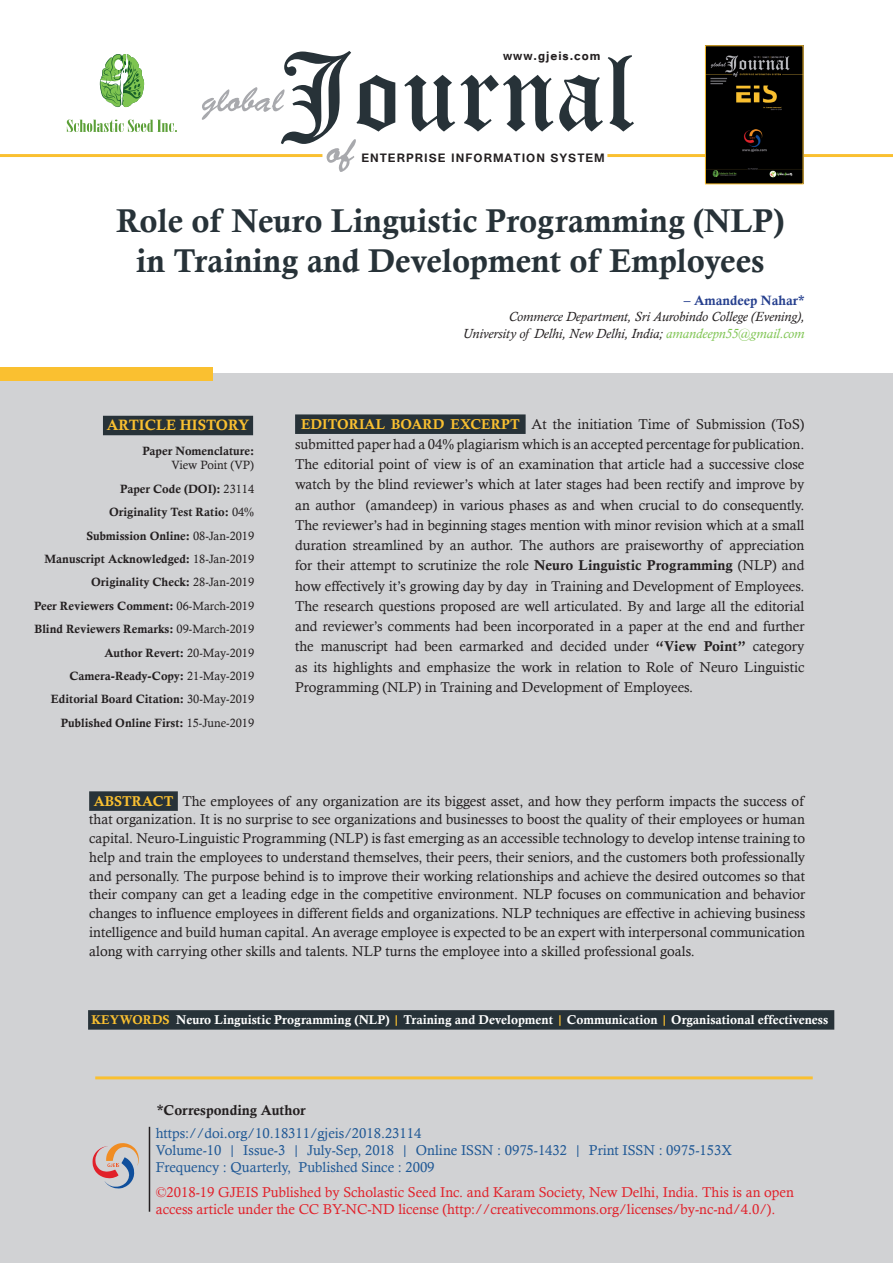
<style>
.page{position:relative;width:893px;height:1263px;background:#fff}
.page>*{position:absolute;margin:0;border:0;box-sizing:border-box;transform-origin:0 0}
.t1{font:33px/39.6px "Calis MT Bol";color:#273238;text-align:center}
.t2{font:700 15px "Tunga";letter-spacing:.065em;color:#231f20}
.Default{font:15px "Calis MT Bol";color:#fac030}
.Default-2{font:14.25px/20.2px "Calisto";color:#231f20;text-align:justify}
.Default-3{font:14.25px/17.1px "Calisto";color:#e1212a}
.Default-4{font:14.25px/17.1px "Calisto";color:#1f5895}
.Default-5{font:14.25px "Calis MT Bol";color:#fac030}
.Default-6{font:14.25px "Calis MT Bol";color:#231f20}
.t3{font:italic 13.5px/16.2px "Calisto";color:#231f20;text-align:right}
.Default-7{font:12.75px "Calis MT Bol";color:#fff}
.Default-8{font:12.75px "Calis MT Bol";color:#fac030}
.t4{font:12px/14.4px "Calis MT Bol";color:#231f20;text-align:right}
.s1{font-family:"Calis MT Bol";font-style:normal;color:#253f8e}
.s2{color:#7ec451}
.s3{font-family:"Calisto"}
.s4{font-family:"Calis MT Bol"}
.s5{color:#fac030}
</style>
<div class="page">
<div style="left:0;top:373px;width:893px;height:890px;background:#d1d2d4"></div>
<div style="left:0;top:367px;width:213px;height:13px;background:#fac030"></div>
<svg style="left:202px;top:51px;width:193px;height:121px"></svg>
<svg style="left:404px;top:55px;width:230px;height:77px"></svg>
<hr style="left:0;top:154px;width:322px;height:3px;background:#fac030">
<hr style="left:607px;top:154px;width:286px;height:3px;background:#fac030">
<svg style="left:100px;top:54px;width:44px;height:54px"></svg>
<svg style="left:67px;top:120px;width:110px;height:12px"></svg>
<img style="left:707px;top:47px;width:94px;height:135px">
<div style="left:705px;top:45px;width:98px;height:139px;border:1px solid #fac030"></div>
<div style="left:103px;top:416px;width:150px;height:19px;background:#273238"></div>
<div style="left:89px;top:791px;width:89px;height:20px;background:#273238"></div>
<div style="left:295px;top:414px;width:231px;height:20px;background:#273238"></div>
<hr style="left:95px;top:1076px;width:718px;height:3px;background:#fac030">
<div style="left:88px;top:1010px;width:746px;height:20px;background:#273238"></div>
<svg style="left:93px;top:1143px;width:46px;height:45px"></svg>
<hr style="left:149px;top:1127px;width:1px;height:85px;background:#231f20">
<p class="t2" style="left:503px;top:46px;width:99px">www.gjeis.com</p>
<p class="t2" style="left:361px;top:148px;width:245px">ENTERPRISE INFORMATION SYSTEM</p>
<p class="t1" style="left:116px;top:201px;width:669px">Role of Neuro Linguistic Programming (NLP) in Training and Development of Employees</p>
<p class="t3" style="left:463px;top:292px;width:343px"><span class="s1">– Amandeep Nahar*<br></span>Commerce Department, Sri Aurobindo College (Evening),<br>University of Delhi, New Delhi, India; <span class="s2">amandeepn55@gmail.com</span></p>
<p class="Default" style="left:107px;top:416px;width:23px">Article</p>
<p class="Default" style="left:180px;top:416px;width:23px">Histor</p>
<p class="Default" style="left:238px;top:416px;width:13px">y</p>
<p class="t4" style="left:142px;top:444px;width:113px">Paper Nomenclature:<br><span class="s3">View Point (VP)</span></p>
<p class="t4" style="left:120px;top:481px;width:135px">Paper Code (DOI): <span class="s3">23114</span></p>
<p class="t4" style="left:109px;top:505px;width:146px">Originality Test Ratio: <span class="s3">04%</span></p>
<p class="t4" style="left:86px;top:528px;width:169px">Submission Online: <span class="s3">08-Jan-2019</span></p>
<p class="t4" style="left:45px;top:552px;width:211px">Manuscript Acknowledged: <span class="s3">18-Jan-2019</span></p>
<p class="t4" style="left:91px;top:575px;width:164px">Originality Check: <span class="s3">28-Jan-2019</span></p>
<p class="t4" style="left:34px;top:598px;width:222px">Peer Reviewers Comment: <span class="s3">06-March-2019</span></p>
<p class="t4" style="left:34px;top:622px;width:221px">Blind Reviewers Remarks: <span class="s3">09-March-2019</span></p>
<p class="t4" style="left:104px;top:645px;width:151px">Author Revert: <span class="s3">20-May-2019</span></p>
<p class="t4" style="left:69px;top:669px;width:186px">Camera-Ready-Copy: <span class="s3">21-May-2019</span></p>
<p class="t4" style="left:51px;top:692px;width:205px">Editorial Board Citation: <span class="s3">30-May-2019</span></p>
<p class="t4" style="left:61px;top:715px;width:195px">Published Online First: <span class="s3">15-June-2019</span></p>
<p class="Default-2" style="left:295px;top:414px;width:511px;text-indent:236px">At the initiation Time of Submission (ToS) submitted paper had a 04% plagiarism which is an accepted percentage for publication.<br>The editorial point of view is of an examination that article had a successive close watch by the blind reviewer’s which at later stages had been rectify and improve by an author (amandeep) in various phases as and when crucial to do consequently.<br>The reviewer’s had in beginning stages mention with minor revision which at a small duration streamlined by an author. The authors are praiseworthy of appreciation for their attempt to scrutinize the role <span class="s4">Neuro Linguistic Programming</span> (NLP) and how effectively it’s growing day by day in Training and Development of Employees.<br>The research questions proposed are well articulated. By and large all the editorial and reviewer’s comments had been incorporated in a paper at the end and further the manuscript had been earmarked and decided under <span class="s4">“View Point”</span> category as its highlights and emphasize the work in relation to Role of Neuro Linguistic Programming (NLP) in Training and Development of Employees.</p>
<p class="Default-5" style="left:301px;top:416px;width:20px">Editorial</p>
<p class="Default-5" style="left:391px;top:416px;width:22px">Board</p>
<p class="Default-5" style="left:451px;top:416px;width:31px">Excerpt</p>
<p class="Default-2" style="left:89px;top:791px;width:717px;line-height:18.8px;text-indent:93px">The employees of any organization are its biggest asset, and how they perform impacts the success of that organization. It is no surprise to see organizations and businesses to boost the quality of their employees or human capital. Neuro-Linguistic Programming (NLP) is fast emerging as an accessible technology to develop intense training to help and train the employees to understand themselves, their peers, their seniors, and the customers both professionally and personally. The purpose behind is to improve their working relationships and achieve the desired outcomes so that their company can get a leading edge in the competitive environment. NLP focuses on communication and behavior changes to influence employees in different fields and organizations. NLP techniques are effective in achieving business intelligence and build human capital. An average employee is expected to be an expert with interpersonal communication along with carrying other skills and talents. NLP turns the employee into a skilled professional goals.</p>
<p class="Default-5" style="left:94px;top:792px;width:22px">Abstract</p>
<p class="Default-8" style="left:91px;top:1013px;width:52px">Keywords</p>
<p class="Default-7" style="left:176px;top:1013px;width:654px">Neuro Linguistic Programming (NLP) <span class="s5">|</span> Training and Development <span class="s5">|</span> Communication <span class="s5">|</span> Organisational effectiveness</p>
<p class="Default-6" style="left:157px;top:1102px;width:151px">*Corresponding Author</p>
<p class="Default-4" style="left:156px;top:1124px;width:578px">https://doi.org/10.18311/gjeis/2018.23114<br>Volume-10 | Issue-3 | July-Sep, 2018 | Online ISSN : 0975-1432 | Print ISSN : 0975-153X<br>Frequency : Quarterly, Published Since : 2009</p>
<p class="Default-3" style="left:156px;top:1183px;width:640px">©2018-19 GJEIS Published by Scholastic Seed Inc. and Karam Society, New Delhi, India. This is an open access article under the CC BY-NC-ND license (http://creativecommons.org/licenses/by-nc-nd/4.0/).</p>
</div>
